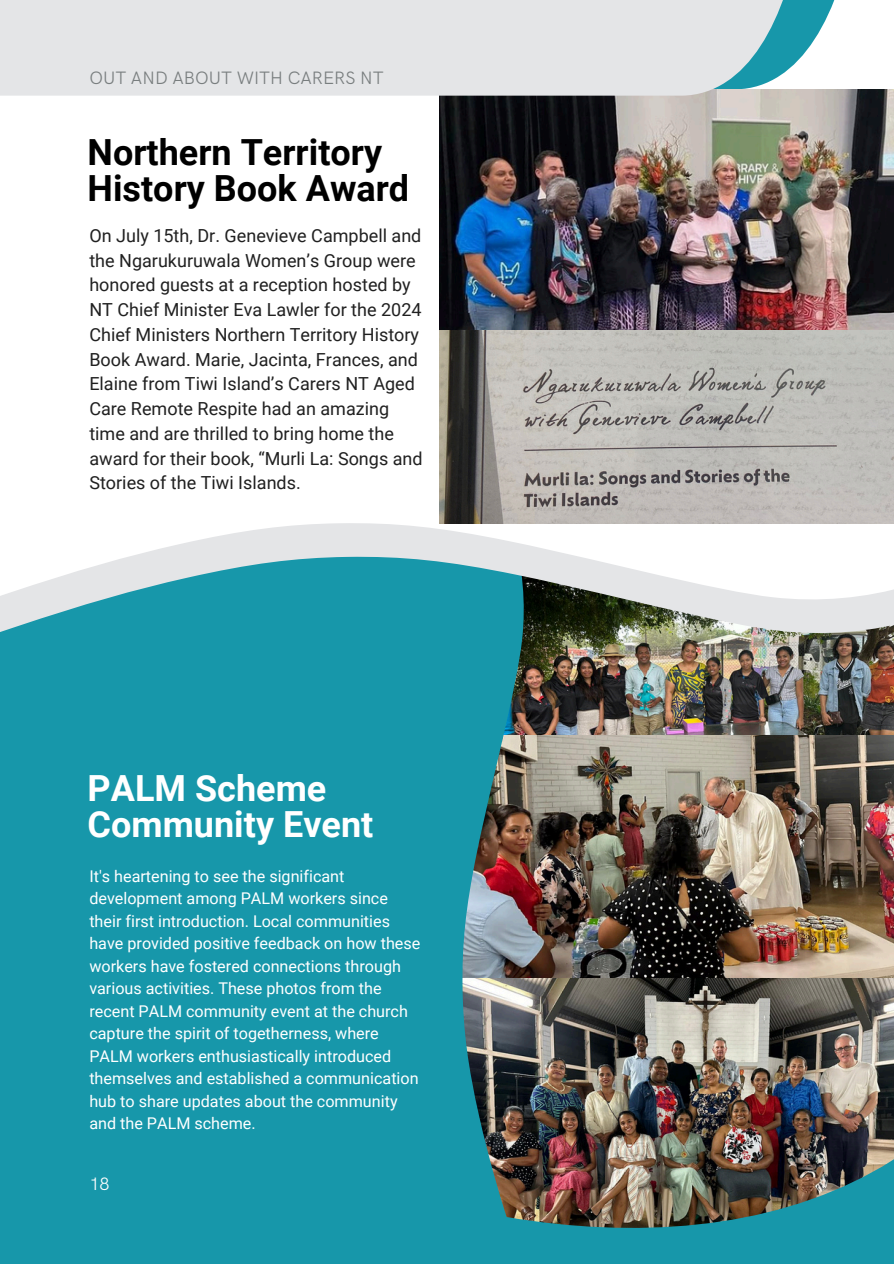
<style>
.page{position:relative;width:894px;height:1264px;background:#fff}
.page>*{position:absolute;margin:0;border:0;box-sizing:border-box;transform-origin:0 0}
.t1{font:700 36px/36px "Roboto";color:#000}
.t2{font:700 36px/36px "Roboto";color:#fff}
.t3{font:18px/24.8px "Roboto";color:#202020}
.t4{font:18px "HK Grotesk Pro";color:#797e7f}
.t5{font:18px "HK Grotesk Pro";color:#fff}
.t6{font:16.2px/22.5px "Roboto";color:#fff}
</style>
<div class="page">
<div style="left:0;top:528px;width:893px;height:735px;background:#1797aa"></div>
<img style="left:527px;top:638px;width:366px;height:97px">
<img style="left:527px;top:735px;width:366px;height:243px">
<img style="left:527px;top:978px;width:366px;height:37px">
<img style="left:462px;top:638px;width:65px;height:377px">
<svg style="left:0;top:604px;width:893px;height:34px"></svg>
<svg style="left:0;top:523px;width:893px;height:81px"></svg>
<svg style="left:808px;top:0;width:27px;height:49px"></svg>
<img style="left:439px;top:89px;width:454px;height:435px">
<div style="left:0;top:0;width:808px;height:96px;background:#e4e5e7"></div>
<img style="left:463px;top:1015px;width:430px;height:213px">
<p class="t4" style="left:89px;top:63px;width:296px">OUT AND ABOUT WITH CARERS NT</p>
<h1 class="t1" style="left:88px;top:133px;width:323px">Northern Territory<br>History Book Award</h1>
<p class="t3" style="left:89px;top:222px;width:335px">On July 15th, Dr. Genevieve Campbell and the Ngarukuruwala Women’s Group were honored guests at a reception hosted by NT Chief Minister Eva Lawler for the 2024<br>Chief Ministers Northern Territory History Book Award. Marie, Jacinta, Frances, and Elaine from Tiwi Island’s Carers NT Aged Care Remote Respite had an amazing time and are thrilled to bring home the award for their book, “Murli La: Songs and Stories of the Tiwi Islands.</p>
<h1 class="t2" style="left:88px;top:768px;width:287px">PALM Scheme<br>Community Event</h1>
<p class="t6" style="left:89px;top:864px;width:332px">It's heartening to see the significant development among PALM workers since their first introduction. Local communities have provided positive feedback on how these workers have fostered connections through various activities. These photos from the recent PALM community event at the church capture the spirit of togetherness, where PALM workers enthusiastically introduced themselves and established a communication hub to share updates about the community and the PALM scheme.</p>
<p class="t5" style="left:89px;top:1169px;width:22px">18</p>
</div>
